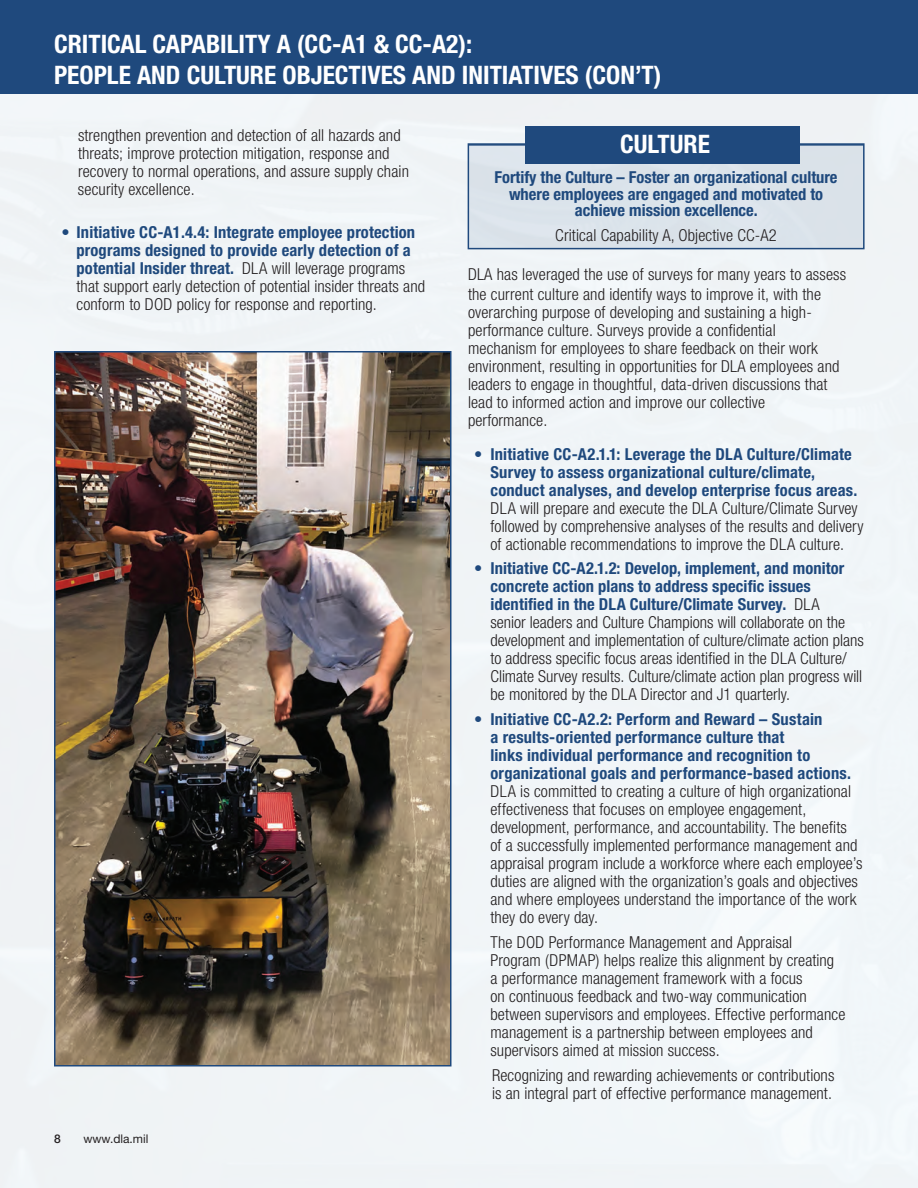
<style>
.page{position:relative;width:918px;height:1188px;background:#fff}
.page>*{position:absolute;margin:0;border:0;box-sizing:border-box;transform-origin:0 0}
.t1{font:700 condensed 25.5px/30.6px "Helvetica Neue LT Std";color:#fff}
.New_Body_Text{font:300 condensed 16.5px/18px "Helvetica Neue LT Std";letter-spacing:.005em;color:#231f20}
.New_Body_Text-2{font:700 condensed 16.5px/16.5px "Helvetica Neue LT Std";color:#1f497d;text-align:center}
.t2{font:12px "Helvetica Neue LT Std";color:#231f20}
.t3{font:500 12px "Helvetica Neue LT Std";color:#231f20}
.s1{font-weight:700;color:#1f497d}
</style>
<div class="page">
<div style="left:0;top:93px;width:918px;height:1095px;background:#f0f5f8"></div>
<div style="left:0;top:0;width:918px;height:93px;background:#1f497d"></div>
<div style="left:468px;top:144px;width:396px;height:105px;background:#dae3ea"></div>
<div style="left:468px;top:143px;width:397px;height:106px;border:2px solid #1f497d"></div>
<hr style="left:469px;top:144px;width:395px;height:2px;background:#1f497d">
<div style="left:525px;top:126px;width:274px;height:38px;background:#1f497d"></div>
<img style="left:57px;top:354px;width:392px;height:709px">
<div style="left:54px;top:351px;width:398px;height:715px;border:2px solid #1f497d"></div>
<h2 class="t1" style="left:54px;top:29px;width:609px">CRITICAL CAPABILITY A (CC-A1 &amp; CC-A2):<br>PEOPLE AND CULTURE OBJECTIVES AND INITIATIVES (CON’T)</h2>
<p class="New_Body_Text" style="left:78px;top:126px;width:333px">strengthen prevention and detection of all hazards and threats; improve protection mitigation, response and recovery to normal operations, and assure supply chain security excellence.</p>
<p class="New_Body_Text" style="left:76px;top:223px;width:350px;text-indent:-15px"><span class="s1">• Initiative CC-A1.4.4: Integrate employee protection programs designed to provide early detection of a potential Insider threat.</span> DLA will leverage programs that support early detection of potential insider threats and conform to DOD policy for response and reporting.</p>
<p class="t3" style="left:54px;top:1132px;width:8px">8</p>
<p class="t2" style="left:83px;top:1131px;width:67px">www.dla.mil</p>
<h2 class="t1" style="left:620px;top:128px;width:91px">CULTURE</h2>
<p class="New_Body_Text-2" style="left:495px;top:169px;width:345px">Fortify the Culture – Foster an organizational culture where employees are engaged and motivated to achieve mission excellence.</p>
<p class="New_Body_Text" style="left:555px;top:226px;width:223px">Critical Capability A, Objective CC-A2</p>
<p class="New_Body_Text" style="left:468px;top:265px;width:380px">DLA has leveraged the use of surveys for many years to assess the current culture and identify ways to improve it, with the overarching purpose of developing and sustaining a high&shy;performance culture. Surveys provide a confidential mechanism for employees to share feedback on their work environment, resulting in opportunities for DLA employees and leaders to engage in thoughtful, data-driven discussions that lead to informed action and improve our collective performance.</p>
<p class="New_Body_Text" style="left:490px;top:445px;width:375px;text-indent:-16px"><span class="s1">• Initiative CC-A2.1.1: Leverage the DLA Culture/Climate Survey to assess organizational culture/climate, conduct analyses, and develop enterprise focus areas.<br></span>DLA will prepare and execute the DLA Culture/Climate Survey followed by comprehensive analyses of the results and delivery of actionable recommendations to improve the DLA culture.</p>
<p class="New_Body_Text" style="left:490px;top:559px;width:375px;text-indent:-16px"><span class="s1">• Initiative CC-A2.1.2: Develop, implement, and monitor concrete action plans to address specific issues identified in the DLA Culture/Climate Survey.</span> DLA<br>senior leaders and Culture Champions will collaborate on the development and implementation of culture/climate action plans to address specific focus areas identified in the DLA Culture/ Climate Survey results. Culture/climate action plan progress will be monitored by the DLA Director and J1 quarterly.</p>
<p class="New_Body_Text" style="left:490px;top:710px;width:374px;text-indent:-16px"><span class="s1">• Initiative CC-A2.2: Perform and Reward – Sustain<br>a results-oriented performance culture that<br>links individual performance and recognition to organizational goals and performance-based actions.<br></span>DLA is committed to creating a culture of high organizational effectiveness that focuses on employee engagement, development, performance, and accountability. The benefits<br>of a successfully implemented performance management and appraisal program include a workforce where each employee’s duties are aligned with the organization’s goals and objectives and where employees understand the importance of the work they do every day.</p>
<p class="New_Body_Text" style="left:490px;top:933px;width:356px">The DOD Performance Management and Appraisal Program (DPMAP) helps realize this alignment by creating a performance management framework with a focus<br>on continuous feedback and two-way communication between supervisors and employees. Effective performance management is a partnership between employees and supervisors aimed at mission success.</p>
<p class="New_Body_Text" style="left:492px;top:1066px;width:344px">Recognizing and rewarding achievements or contributions is an integral part of effective performance management.</p>
</div>
